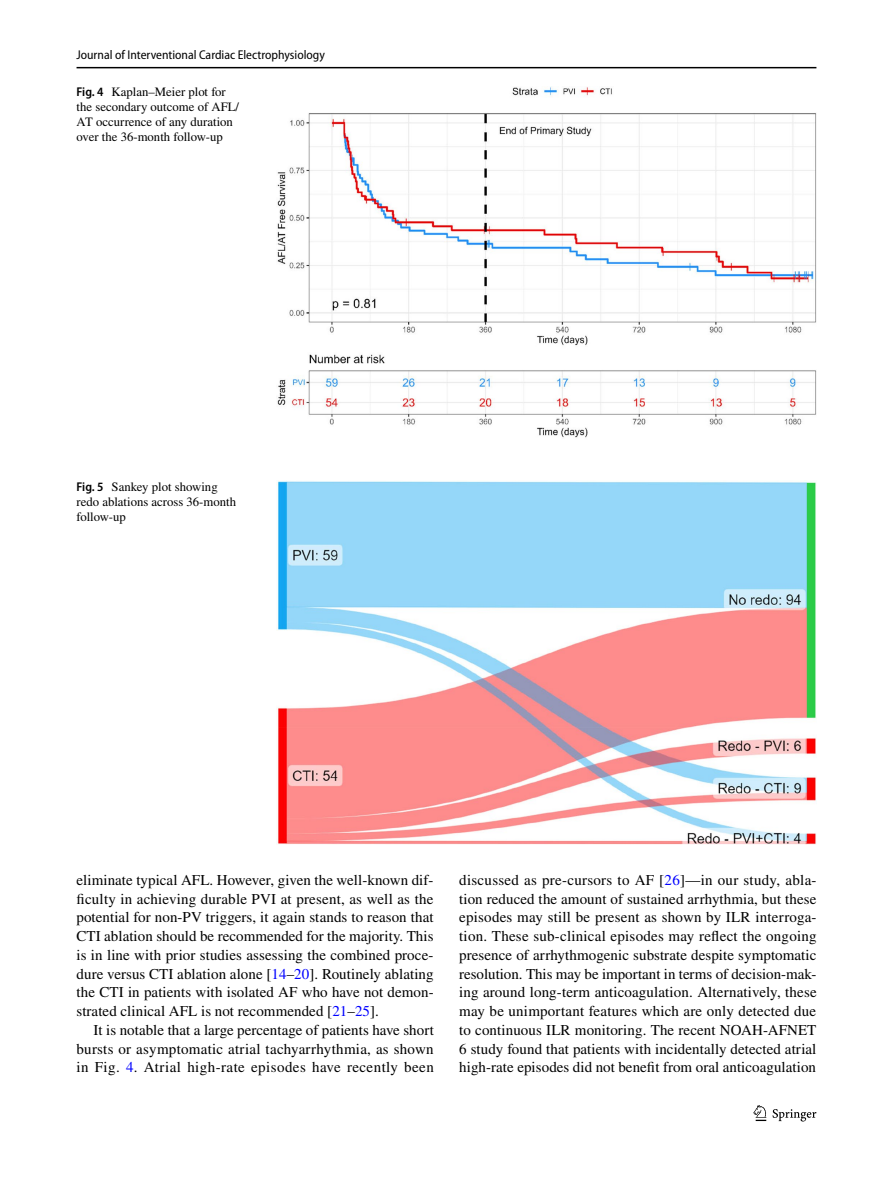
<style>
.page{position:relative;width:893px;height:1187px;background:#fff}
.page>*{position:absolute;margin:0;border:0;box-sizing:border-box;transform-origin:0 0}
.t1{font:15px/18.8px "STIX";letter-spacing:.005em;color:#000;text-align:justify}
.t2{font:12.75px/15px "STIX";color:#000}
.t3{font:semi-condensed 12.75px "Myriad Pro";color:#000}
.s1{font-family:"Myriad Pro";font-weight:600;font-stretch:semi-condensed}
.s2{color:#00f}
</style>
<div class="page">
<hr style="left:77px;top:67px;width:739px;height:1px;background:#000">
<svg style="left:753px;top:1105px;width:13px;height:15px"></svg>
<svg style="left:773px;top:1109px;width:43px;height:12px"></svg>
<img style="left:277px;top:87px;width:539px;height:351px">
<img style="left:276px;top:481px;width:540px;height:363px">
<p class="t3" style="left:77px;top:48px;width:250px">Journal of Interventional Cardiac Electrophysiology</p>
<p class="t2" style="left:77px;top:85px;width:164px"><span class="s1">Fig. 4</span> Kaplan–Meier plot for the secondary outcome of AFL/<br>AT occurrence of any duration over the 36-month follow-up</p>
<p class="t2" style="left:77px;top:479px;width:161px"><span class="s1">Fig. 5</span> Sankey plot showing redo ablations across 36-month follow-up</p>
<p class="t1" style="left:77px;top:871px;width:359px">eliminate typical AFL. However, given the well-known dif&shy;ficulty in achieving durable PVI at present, as well as the potential for non-PV triggers, it again stands to reason that CTI ablation should be recommended for the majority. This is in line with prior studies assessing the combined proce&shy;dure versus CTI ablation alone [<span class="s2">14</span>–<span class="s2">20</span>]. Routinely ablating the CTI in patients with isolated AF who have not demon&shy;strated clinical AFL is not recommended [<span class="s2">21</span>–<span class="s2">25</span>].</p>
<p class="t1" style="left:77px;top:1021px;width:359px;text-indent:17px">It is notable that a large percentage of patients have short bursts or asymptomatic atrial tachyarrhythmia, as shown in Fig. <span class="s2">4</span>. Atrial high-rate episodes have recently been</p>
<p class="t1" style="left:459px;top:871px;width:359px">discussed as pre-cursors to AF [<span class="s2">26</span>]—in our study, abla&shy;tion reduced the amount of sustained arrhythmia, but these episodes may still be present as shown by ILR interroga&shy;tion. These sub-clinical episodes may reflect the ongoing presence of arrhythmogenic substrate despite symptomatic resolution. This may be important in terms of decision-mak&shy;ing around long-term anticoagulation. Alternatively, these may be unimportant features which are only detected due to continuous ILR monitoring. The recent NOAH-AFNET 6 study found that patients with incidentally detected atrial high-rate episodes did not benefit from oral anticoagulation</p>
</div>
